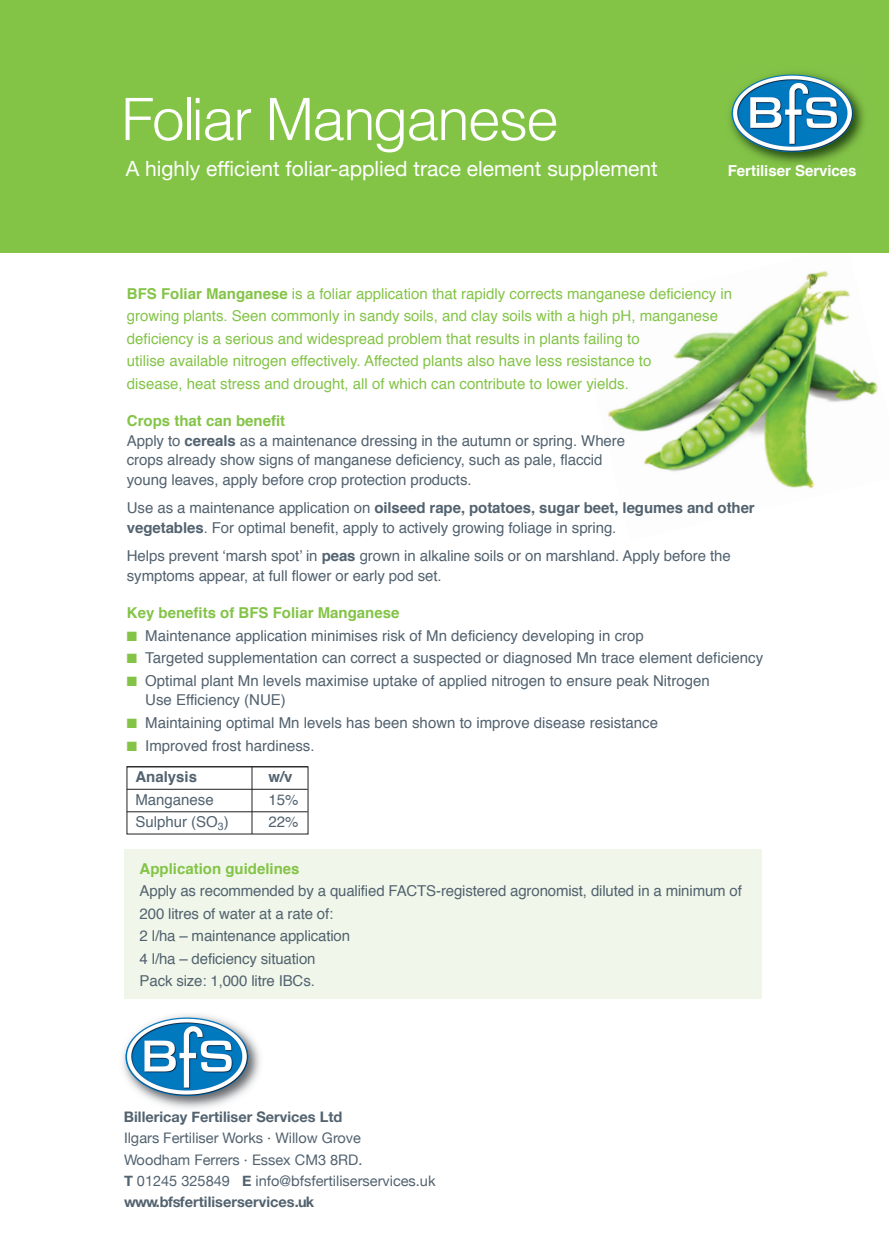
<style>
.page{position:relative;width:889px;height:1259px;background:#fff}
.page>*{position:absolute;margin:0;border:0;box-sizing:border-box;transform-origin:0 0}
.t1{font:300 58.5px "Helvetica";letter-spacing:-.03em;color:#fff}
.t2{font:21px "Helvetica Neue";color:#fff}
.t3{font:700 15.15px "Helvetica";letter-spacing:-.005em;color:#fff}
.t4{font:15px/19.5px "Helvetica";letter-spacing:-.005em;color:#52626f}
.t5{font:15px/22.5px "Helvetica";color:#83c447}
.t6{font:700 15px "Helvetica";color:#83c447}
.t7{font:700 15px "Helvetica";color:#52626f}
.t8{font:14.55px/21px "Helvetica Neue";color:#52626f}
.t9{font:700 14.55px "Helvetica Neue";color:#52626f}
.s1{font-weight:700}
.s2{font-weight:700;color:#83c447}
.s3{color:#83c447}
</style>
<div class="page">
<div style="left:124px;top:849px;width:638px;height:150px;background:#f0f7ea"></div>
<img style="left:575px;top:252px;width:314px;height:237px">
<div style="left:0;top:0;width:889px;height:252px;background:#83c447"></div>
<img style="left:729px;top:72px;width:135px;height:92px">
<img style="left:731px;top:75px;width:122px;height:77px;border-radius:50%">
<img style="left:123px;top:1014px;width:137px;height:95px">
<img style="left:125px;top:1017px;width:124px;height:79px;border-radius:50%">
<hr style="left:127px;top:766px;width:181px;height:1px;background:#231f20">
<hr style="left:127px;top:789px;width:181px;height:1px;background:#231f20">
<hr style="left:127px;top:811px;width:181px;height:1px;background:#231f20">
<hr style="left:252px;top:767px;width:1px;height:67px;background:#231f20">
<h1 class="t1" style="left:121px;top:95px;width:439px">Foliar Manganese</h1>
<h2 class="t2" style="left:126px;top:156px;width:534px">A highly efficient foliar-applied trace element supplement</h2>
<p class="t3" style="left:728px;top:164px;width:130px">Fertiliser Services</p>
<p class="t5" style="left:127px;top:284px;width:607px"><span class="s1">BFS Foliar Manganese</span> is a foliar application that rapidly corrects manganese deficiency in growing plants. Seen commonly in sandy soils, and clay soils with a high pH, manganese deficiency is a serious and widespread problem that results in plants failing to<br>utilise available nitrogen effectively. Affected plants also have less resistance to<br>disease, heat stress and drought, all of which can contribute to lower yields.</p>
<p class="t4" style="left:127px;top:413px;width:500px"><span class="s2">Crops that can benefit<br></span>Apply to <span class="s1">cereals</span> as a maintenance dressing in the autumn or spring. Where crops already show signs of manganese deficiency, such as pale, flaccid young leaves, apply before crop protection products.</p>
<p class="t4" style="left:127px;top:500px;width:629px">Use as a maintenance application on <span class="s1">oilseed rape, potatoes, sugar beet, legumes and other vegetables</span>. For optimal benefit, apply to actively growing foliage in spring.</p>
<p class="t4" style="left:127px;top:548px;width:605px">Helps prevent ‘marsh spot’ in <span class="s1">peas</span> grown in alkaline soils or on marshland. Apply before the symptoms appear, at full flower or early pod set.</p>
<p class="t6" style="left:127px;top:607px;width:274px">Key benefits of BFS Foliar Manganese</p>
<p class="t4" style="left:127px;top:627px;width:519px"><span class="s3">■</span> Maintenance application minimises risk of Mn deficiency developing in crop</p>
<p class="t4" style="left:127px;top:650px;width:638px"><span class="s3">■</span> Targeted supplementation can correct a suspected or diagnosed Mn trace element deficiency</p>
<p class="t4" style="left:145px;top:672px;width:566px;text-indent:-18px"><span class="s3">■</span> Optimal plant Mn levels maximise uptake of applied nitrogen to ensure peak Nitrogen<br>Use Efficiency (NUE)</p>
<p class="t4" style="left:127px;top:714px;width:533px"><span class="s3">■</span> Maintaining optimal Mn levels has been shown to improve disease resistance</p>
<p class="t4" style="left:135px;top:731px;width:181px;line-height:31.5px;text-indent:-9px"><span class="s3">■</span> Improved frost hardiness.<br><span class="s1">Analysis</span></p>
<p class="t7" style="left:268px;top:770px;width:26px">w/v</p>
<p class="t4" style="left:135px;top:791px;width:80px">Manganese</p>
<p class="t4" style="left:268px;top:791px;width:32px">15%</p>
<p class="t4" style="left:135px;top:813px;width:95px">Sulphur (SO<sub>3</sub>)</p>
<p class="t4" style="left:268px;top:813px;width:32px">22%</p>
<p class="t6" style="left:140px;top:862px;width:162px">Application guidelines</p>
<p class="t4" style="left:140px;top:881px;width:604px;line-height:22.5px">Apply as recommended by a qualified FACTS-registered agronomist, diluted in a minimum of 200 litres of water at a rate of:<br>2 l/ha – maintenance application<br>4 l/ha – deficiency situation<br>Pack size: 1,000 litre IBCs.</p>
<p class="t9" style="left:124px;top:1108px;width:220px">Billericay Fertiliser Services Ltd</p>
<p class="t8" style="left:124px;top:1127px;width:313px">Ilgars Fertiliser Works · Willow Grove<br>Woodham Ferrers · Essex CM3 8RD.<br><span class="s1">T</span> 01245 325849 <span class="s1">E</span> info@bfsfertiliserservices.uk <span class="s1">www.bfsfertiliserservices.uk</span></p>
</div>
